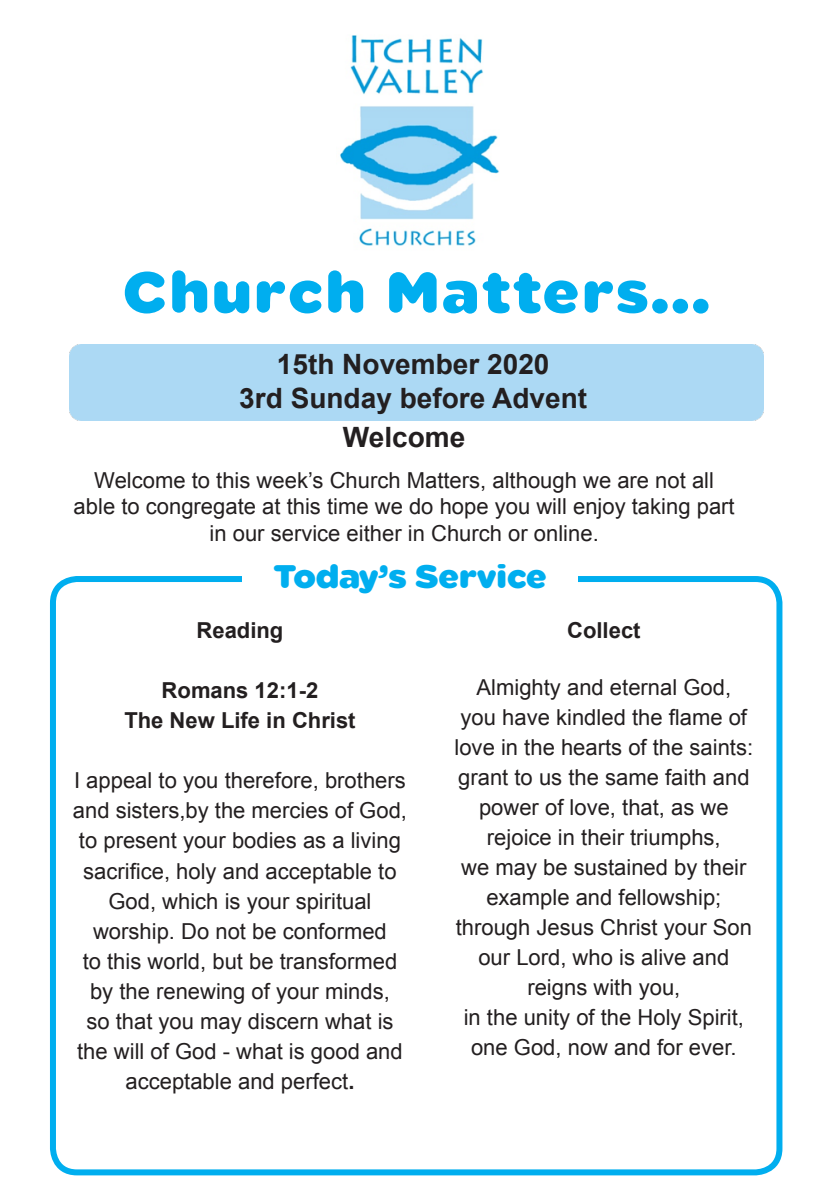
<style>
.page{position:relative;width:840px;height:1191px;background:#fff}
.page>*{position:absolute;margin:0;border:0;box-sizing:border-box;transform-origin:0 0}
.t1{font:60px "Sabandija ffp";letter-spacing:.05em;color:#00aeef}
.t2{font:34px "Sabandija ffp";color:#00aeef}
.t3{font:700 28px "Arial";color:#231f20}
.t4{font:22px/30px "Arial";color:#231f20;text-align:center}
.t5{font:700 22px "Arial";color:#231f20}
.s1{font-weight:700}
</style>
<div class="page">
<img style="left:340px;top:35px;width:159px;height:211px">
<div style="left:50px;top:576px;width:732px;height:599px;border:6px solid #00aeef;border-radius:24px"></div>
<div style="left:242px;top:561px;width:335px;height:38px;background:#fff"></div>
<p class="t1" style="left:123px;top:257px;width:587px">Church Matters...</p>
<p class="t3" style="left:277px;top:346px;width:274px">15th November 2020</p>
<p class="t3" style="left:239px;top:380px;width:349px">3rd Sunday before Advent</p>
<p class="t3" style="left:343px;top:418px;width:124px">Welcome</p>
<p class="t4" style="left:94px;top:465px;width:621px">Welcome to this week’s Church Matters, although we are not all</p>
<p class="t4" style="left:74px;top:491px;width:662px">able to congregate at this time we do hope you will enjoy taking part</p>
<p class="t4" style="left:209px;top:518px;width:390px">in our service either in Church or online.</p>
<p class="t2" style="left:273px;top:556px;width:274px">Today’s Service</p>
<p class="t5" style="left:567px;top:616px;width:75px">Collect</p>
<p class="t5" style="left:196px;top:616px;width:88px">Reading</p>
<p class="t5" style="left:161px;top:676px;width:158px">Romans 12:1-2</p>
<p class="t5" style="left:124px;top:706px;width:233px">The New Life in Christ</p>
<p class="t4" style="left:476px;top:672px;width:256px">Almighty and eternal God,</p>
<p class="t4" style="left:454px;top:702px;width:300px;text-align:left">you have kindled the flame of love in the hearts of the saints:</p>
<p class="t4" style="left:458px;top:762px;width:293px">grant to us the same faith and power of love, that, as we rejoice in their triumphs,</p>
<p class="t4" style="left:461px;top:852px;width:286px">we may be sustained by their example and fellowship;</p>
<p class="t4" style="left:455px;top:912px;width:297px">through Jesus Christ your Son our Lord, who is alive and reigns with you,</p>
<p class="t4" style="left:463px;top:1002px;width:282px">in the unity of the Holy Spirit,</p>
<p class="t4" style="left:471px;top:1032px;width:267px">one God, now and for ever.</p>
<p class="t4" style="left:73px;top:766px;width:335px">I appeal to you therefore, brothers and sisters,by the mercies of God, to present your bodies as a living sacrifice, holy and acceptable to God, which is your spiritual</p>
<p class="t4" style="left:77px;top:916px;width:327px">worship. Do not be conformed<br>to this world, but be transformed by the renewing of your minds, so that you may discern what is the will of God - what is good and acceptable and perfect<span class="s1">.</span></p>
</div>
